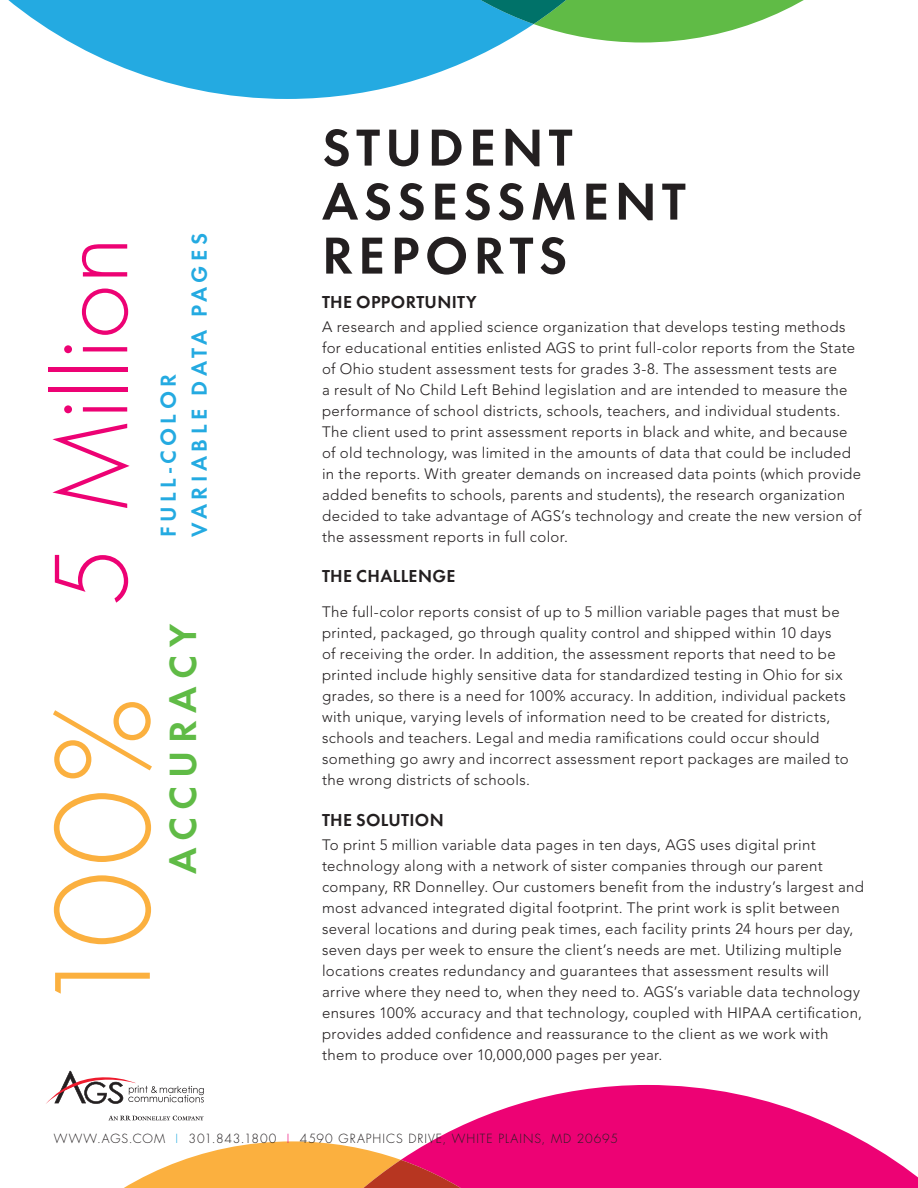
<style>
.page{position:relative;width:918px;height:1188px;background:#fff}
.page>*{position:absolute;margin:0;border:0;box-sizing:border-box;transform-origin:0 0}
.HEAD{font:300 125.7px "Futura";color:#fbb03f}
.HEAD-2{font:300 96px "Futura";color:#ed0274}
.Headline{font:54px/54px "Futura Dem Bld";letter-spacing:.095em;color:#231f20}
.t1{font:39.45px "Futura Dem Bld";letter-spacing:.2em;color:#60bb46}
.t2{font:22.5px "Futura Dem Bld";letter-spacing:.2em;color:#24aae1}
.Subhead{font:18px "Futura Dem Bld";letter-spacing:.02em;color:#231f20}
.Body{font:18px "Futura Dem Bld";letter-spacing:.02em;color:#231f20}
.Body-2{font:300 15px/21px "Avenir";letter-spacing:.02em;color:#231f20}
.t3{font:300 12.3px "Futura";letter-spacing:.075em;color:#231f20}
.s1{color:#24aae1}
.s2{color:#ed0274}
</style>
<div class="page">
<svg style="left:8px;top:0;width:495px;height:99px;fill:#24aae1"></svg>
<svg style="left:314px;top:0;width:490px;height:43px;background:#5bbaa3"></svg>
<svg style="left:432px;top:1085px;width:486px;height:103px;fill:#ed0274"></svg>
<svg style="left:124px;top:1141px;width:496px;height:47px;background:#f1706f"></svg>
<svg style="left:46px;top:1071px;width:158px;height:33px"></svg>
<svg style="left:109px;top:1115px;width:95px;height:5px"></svg>
<p class="HEAD-2" style="left:34px;top:606px;width:371px;rotate:-90deg">5 Million</p>
<p class="t2" style="left:153px;top:537px;width:164px;rotate:-90deg">FULL-COLOR</p>
<p class="t2" style="left:184px;top:537px;width:305px;rotate:-90deg">VARIABLE DATA PAGES</p>
<p class="HEAD" style="left:28px;top:1017px;width:320px;rotate:-90deg">100%</p>
<p class="t1" style="left:157px;top:874px;width:252px;rotate:-90deg">ACCURACY</p>
<p class="Headline" style="left:322px;top:125px;width:365px">STUDENT<br>ASSESSMENT<br>REPORTS</p>
<p class="Subhead" style="left:322px;top:290px;width:156px">THE OPPORTUNITY</p>
<p class="Body-2" style="left:322px;top:316px;width:541px">A research and applied science organization that develops testing methods for educational entities enlisted AGS to print full-color reports from the State of Ohio student assessment tests for grades 3-8. The assessment tests are<br>a result of No Child Left Behind legislation and are intended to measure the performance of school districts, schools, teachers, and individual students.<br>The client used to print assessment reports in black and white, and because of old technology, was limited in the amounts of data that could be included in the reports. With greater demands on increased data points (which provide added benefits to schools, parents and students), the research organization decided to take advantage of AGS’s technology and create the new version of the assessment reports in full color.</p>
<p class="Body" style="left:322px;top:564px;width:135px">THE CHALLENGE</p>
<p class="Body-2" style="left:322px;top:601px;width:528px">The full-color reports consist of up to 5 million variable pages that must be printed, packaged, go through quality control and shipped within 10 days of receiving the order. In addition, the assessment reports that need to be printed include highly sensitive data for standardized testing in Ohio for six grades, so there is a need for 100% accuracy. In addition, individual packets with unique, varying levels of information need to be created for districts, schools and teachers. Legal and media ramifications could occur should something go awry and incorrect assessment report packages are mailed to the wrong districts of schools.</p>
<p class="Subhead" style="left:322px;top:808px;width:123px">THE SOLUTION</p>
<p class="Body-2" style="left:322px;top:834px;width:543px">To print 5 million variable data pages in ten days, AGS uses digital print technology along with a network of sister companies through our parent company, RR Donnelley. Our customers benefit from the industry’s largest and most advanced integrated digital footprint. The print work is split between several locations and during peak times, each facility prints 24 hours per day, seven days per week to ensure the client’s needs are met. Utilizing multiple locations creates redundancy and guarantees that assessment results will arrive where they need to, when they need to. AGS’s variable data technology ensures 100% accuracy and that technology, coupled with HIPAA certification, provides added confidence and reassurance to the client as we work with them to produce over 10,000,000 pages per year.</p>
<p class="t3" style="left:54px;top:1132px;width:566px">WWW.AGS.COM <span class="s1">I</span> 301.843.1800 <span class="s2">I</span> 4590 GRAPHICS DRIVE, WHITE PLAINS, MD 20695</p>
</div>
